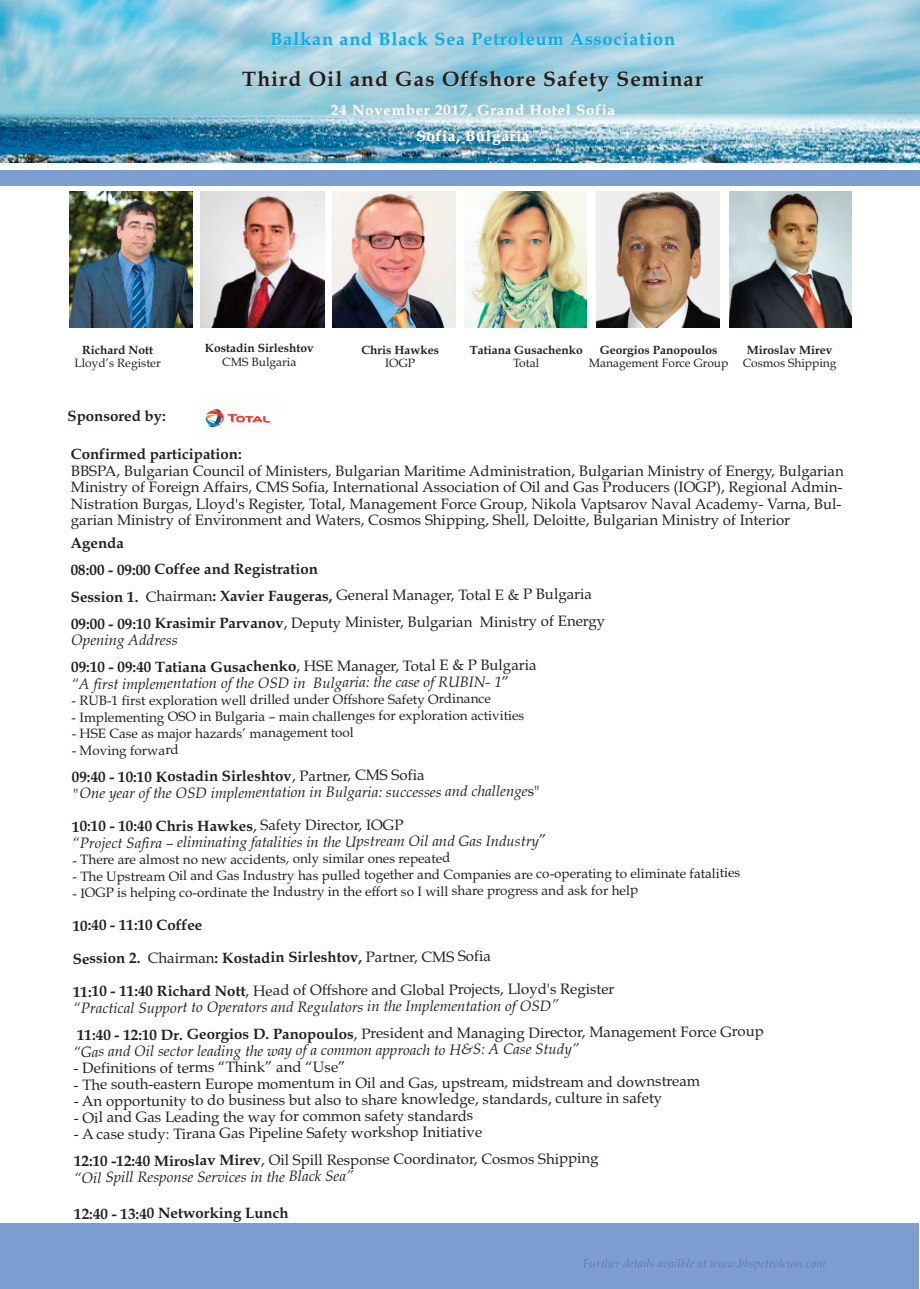
<style>
.page{position:relative;width:920px;height:1289px;background:#fff}
.page>*{position:absolute;margin:0;border:0;box-sizing:border-box;transform-origin:0 0}
.t1{font:700 21px "Book Antiqua";letter-spacing:.05em;color:#231f20}
.t2{font:700 18px "Book Antiqua";letter-spacing:.05em;color:#00aeef}
.t3{font:15px/16.5px "Book Antiqua";color:#231f20}
.t4{font:italic 15px/15.8px "Book Antiqua";letter-spacing:-.005em;color:#231f20}
.t5{font:700 15px/26.4px "Book Antiqua";letter-spacing:-.005em;color:#231f20}
.t6{font:700 15px/25.5px "Book Antiqua";letter-spacing:.05em;color:#fff;text-align:center}
.t7{font:13.5px "Book Antiqua";letter-spacing:-.005em;color:#231f20}
.t8{font:700 12px "Book Antiqua";color:#231f20}
.t9{font:12px "Book Antiqua";color:#231f20}
.s1{color:#ccc}
.s2{font-weight:400}
.s3{font-weight:400;font-style:italic}
.s4{font-style:normal}
.s5{font-weight:700;font-style:normal}
.s6{font-weight:700}
</style>
<div class="page">
<img style="left:0;top:0;width:920px;height:162px">
<div style="left:0;top:170px;width:920px;height:15px;background:#7e9ed1"></div>
<div style="left:0;top:1223px;width:918px;height:65px;background:#7e9ed1"></div>
<svg style="left:584px;top:1259px;width:36px;height:8px"></svg>
<img style="left:201px;top:191px;width:123px;height:136px">
<img style="left:332px;top:191px;width:124px;height:136px">
<img style="left:69px;top:191px;width:123px;height:136px">
<img style="left:205px;top:408px;width:66px;height:20px">
<img style="left:464px;top:191px;width:122px;height:136px">
<img style="left:596px;top:191px;width:123px;height:136px">
<img style="left:729px;top:191px;width:122px;height:136px">
<p class="t2" style="left:270px;top:29px;width:406px">Balkan and Black Sea Petroleum Association</p>
<h1 class="t1" style="left:242px;top:66px;width:462px">Third Oil and Gas Offshore Safety Seminar</h1>
<p class="t6" style="left:331px;top:97px;width:285px">24 November 2017, Grand Hotel Sofia<br>Sofia, Bul<span class="s1">g</span>aria</p>
<p class="t8" style="left:82px;top:343px;width:72px">Richard Nott</p>
<p class="t9" style="left:74px;top:356px;width:88px">Lloyd’s Register</p>
<p class="t5" style="left:68px;top:402px;width:100px">Sponsored by:</p>
<p class="t8" style="left:205px;top:341px;width:110px">Kostadin Sirleshtov</p>
<p class="t9" style="left:222px;top:355px;width:76px">CMS Bulgaria</p>
<p class="t8" style="left:361px;top:343px;width:79px">Chris Hawkes</p>
<p class="t9" style="left:385px;top:356px;width:31px">IOGP</p>
<p class="t8" style="left:599px;top:343px;width:119px">Georgios Panopoulos</p>
<p class="t9" style="left:589px;top:356px;width:141px">Management Force Group</p>
<p class="t8" style="left:469px;top:343px;width:114px">Tatiana Gusachenko</p>
<p class="t9" style="left:513px;top:356px;width:28px">Total</p>
<p class="t8" style="left:746px;top:343px;width:87px">Miroslav Mirev</p>
<p class="t9" style="left:742px;top:356px;width:95px">Cosmos Shipping</p>
<p class="t5" style="left:71px;top:441px;width:172px">Confirmed participation:</p>
<p class="t3" style="left:71px;top:462px;width:774px">BBSPA, Bulgarian Council of Ministers, Bulgarian Maritime Administration, Bulgarian Ministry of Energy, Bulgarian Ministry of Foreign Affairs, CMS Sofia, International Association of Oil and Gas Producers (IOGP), Regional Admin-Nistration Burgas, Lloyd's Register, Total, Management Force Group, Nikola Vaptsarov Naval Academy- Varna, Bul&shy;garian Ministry of Environment and Waters, Cosmos Shipping, Shell, Deloitte, Bulgarian Ministry of Interior</p>
<p class="t5" style="left:71px;top:529px;width:536px">Agenda<br>08:00 - 09:00 Coffee and Registration<br>Session 1. <span class="s2">Chairman</span>: Xavier Faugeras, <span class="s2">General Manager, Total E &amp; P Bulgaria </span>09:00 - 09:10 Krasimir Parvanov<span class="s2">, Deputy Minister, Bulgarian Ministry of Energy</span></p>
<p class="t5" style="left:71px;top:626px;width:467px"><span class="s3">Opening Address<br></span>09:10 - 09:40 Tatiana Gusachenko<span class="s2">, HSE Manager, Total E &amp; P Bulgaria</span></p>
<p class="t4" style="left:71px;top:675px;width:439px">“A first implementation of the OSD in Bulgaria: the case of RUBIN- 1<span class="s4">”</span></p>
<p class="t7" style="left:71px;top:692px;width:421px">- RUB-1 first exploration well drilled under Offshore Safety Ordinance</p>
<p class="t7" style="left:72px;top:708px;width:454px">- Implementing OSO in Bulgaria – main challenges for exploration activities</p>
<p class="t7" style="left:72px;top:725px;width:284px">- HSE Case as major hazards’ management tool</p>
<p class="t7" style="left:72px;top:742px;width:108px">- Moving forward</p>
<p class="t4" style="left:72px;top:768px;width:469px"><span class="s5">09:40 - 10:10 Kostadin Sirleshtov</span><span class="s4">, Partner, CMS Sofia<br></span>"One year of the OSD implementation in Bulgaria: successes and challenge<span class="s4">s"</span></p>
<p class="t4" style="left:72px;top:818px;width:476px"><span class="s5">10:10 - 10:40 Chris Hawkes</span><span class="s4">, Safety Director, IOGP<br></span>“Project Safira – eliminating fatalities in the Upstream Oil and Gas Industry<span class="s4">”</span></p>
<p class="t7" style="left:72px;top:851px;width:380px">- There are almost no new accidents, only similar ones repeated</p>
<p class="t7" style="left:72px;top:866px;width:669px">- The Upstream Oil and Gas Industry has pulled together and Companies are co-operating to eliminate fatalities</p>
<p class="t7" style="left:73px;top:883px;width:567px">- IOGP is helping co-ordinate the Industry in the effort so I will share progress and ask for help</p>
<p class="t3" style="left:73px;top:909px;width:543px;line-height:32.1px"><span class="s6">10:40 - 11:10 Coffee<br>Session 2.</span> Chairman<span class="s6">: Kostadin Sirleshtov,</span> Partner, CMS Sofia<br><span class="s6">11:10 - 11:40 Richard Nott</span>, Head of Offshore and Global Projects, Lloyd's Register</p>
<p class="t4" style="left:73px;top:993px;width:692px;line-height:25.7px">“Practical Support to Operators and Regulators in the Implementation of OSD”<br><span class="s5">11:40 - 12:10 Dr. Georgios D. Panopoulos</span><span class="s4">, President and Managing Director, Management Force Group</span></p>
<p class="t4" style="left:73px;top:1042px;width:507px">“Gas and Oil sector leading the way of a common approach to H&amp;S: A Case Study”</p>
<p class="t3" style="left:73px;top:1059px;width:274px">- Definitions of terms “Think” and “Use”</p>
<p class="t3" style="left:74px;top:1074px;width:628px">- The south-eastern Europe momentum in Oil and Gas, upstream, midstream and downstream</p>
<p class="t3" style="left:74px;top:1091px;width:590px">- An opportunity to do business but also to share knowledge, standards, culture in safety</p>
<p class="t3" style="left:74px;top:1108px;width:401px">- Oil and Gas Leading the way for common safety standards</p>
<p class="t3" style="left:74px;top:1119px;width:526px;line-height:26.2px">- A case study: Tirana Gas Pipeline Safety workshop Initiative<br><span class="s6">12:10 -12:40 Miroslav Mirev</span>, Oil Spill Response Coordinator, Cosmos Shipping</p>
<p class="t4" style="left:74px;top:1168px;width:281px">“Oil Spill Response Services in the Black Sea”</p>
<p class="t5" style="left:74px;top:1199px;width:216px">12:40 - 13:40 Networking Lunch</p>
</div>
